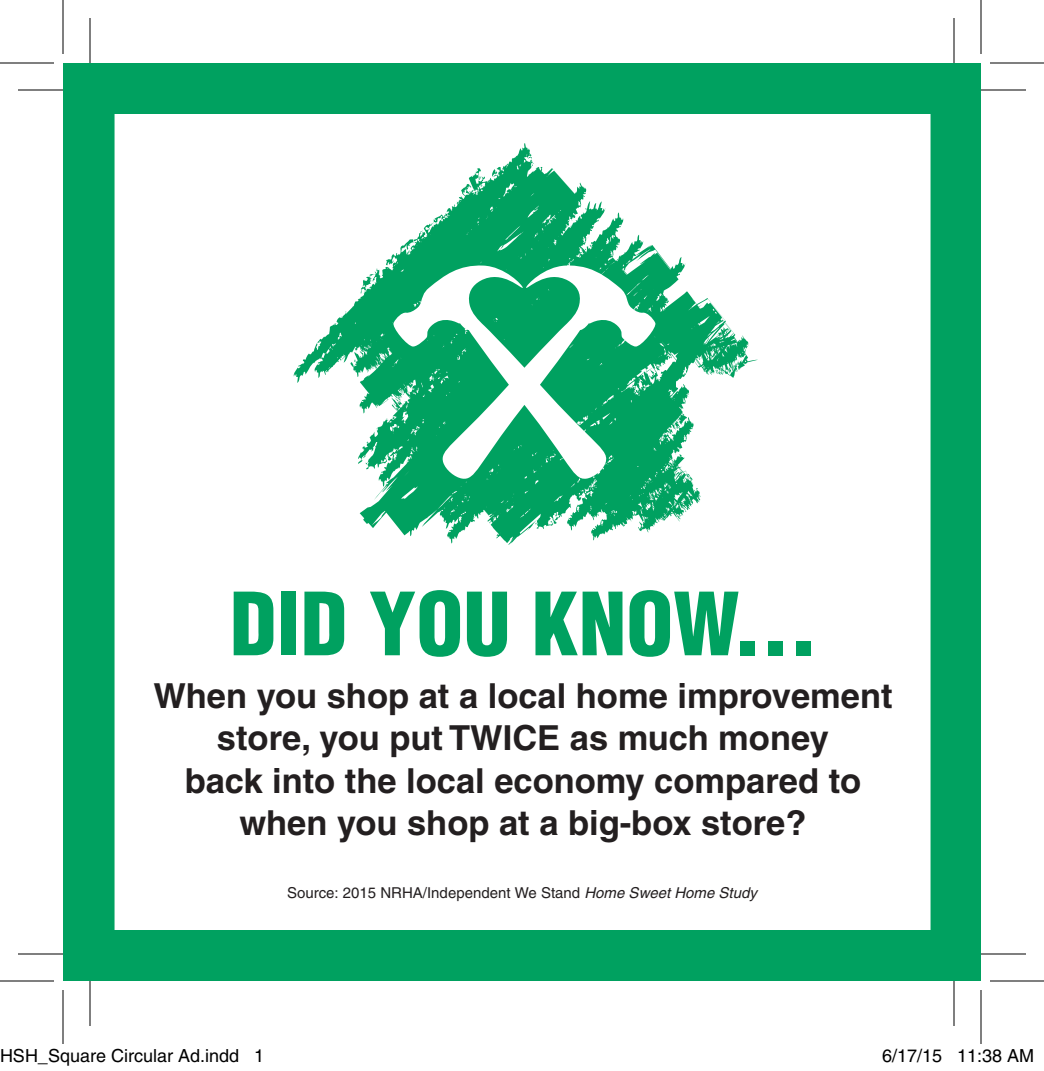
<style>
.page{position:relative;width:1044px;height:1071px;background:#fff}
.page>*{position:absolute;margin:0;border:0;box-sizing:border-box;transform-origin:0 0}
.t1{font:900 condensed 84.9px "Helvetica";color:#00a160}
.t2{font:700 34.5px/42.3px "Helvetica";color:#231f20;text-align:center}
.t3{font:18px "Helvetica";color:#000}
.t4{font:15px "Helvetica";color:#231f20}
.s1{font-style:italic}
</style>
<div class="page">
<div style="left:63px;top:63px;width:918px;height:918px;background:#00a160"></div>
<div style="left:103px;top:102px;width:840px;height:840px;background:#fff"></div>
<div style="left:91px;top:90px;width:864px;height:864px;border:24px solid #00a160"></div>
<svg style="left:293px;top:143px;width:465px;height:402px"></svg>
<hr style="left:18px;top:89px;width:45px;height:2px;background:#000">
<hr style="left:981px;top:89px;width:45px;height:2px;background:#000">
<hr style="left:18px;top:953px;width:45px;height:2px;background:#000">
<hr style="left:981px;top:953px;width:45px;height:2px;background:#000">
<hr style="left:89px;top:18px;width:2px;height:45px;background:#000">
<hr style="left:89px;top:981px;width:2px;height:45px;background:#000">
<hr style="left:953px;top:18px;width:2px;height:45px;background:#000">
<hr style="left:953px;top:981px;width:2px;height:45px;background:#000">
<hr style="left:0;top:62px;width:54px;height:2px;background:#000">
<hr style="left:990px;top:62px;width:54px;height:2px;background:#000">
<hr style="left:0;top:980px;width:54px;height:2px;background:#000">
<hr style="left:990px;top:980px;width:54px;height:2px;background:#000">
<hr style="left:62px;top:0;width:2px;height:54px;background:#000">
<hr style="left:62px;top:990px;width:2px;height:54px;background:#000">
<hr style="left:980px;top:0;width:2px;height:54px;background:#000">
<hr style="left:980px;top:990px;width:2px;height:54px;background:#000">
<h1 class="t1" style="left:230px;top:570px;width:590px">DID YOU KNOW...</h1>
<p class="t2" style="left:153px;top:674px;width:741px">When you shop at a local home improvement store, you put twice as much money<br>back into the local economy compared to when you shop at a big-box store?</p>
<p class="t4" style="left:287px;top:884px;width:471px">Source: 2015 NRHA/Independent We Stand <span class="s1">Home Sweet Home Study</span></p>
<p class="t3" style="left:0;top:1045px;width:266px">HSH_Square Circular Ad.indd 1</p>
<p class="t3" style="left:882px;top:1045px;width:154px">6/17/15 11:38 AM</p>
</div>
